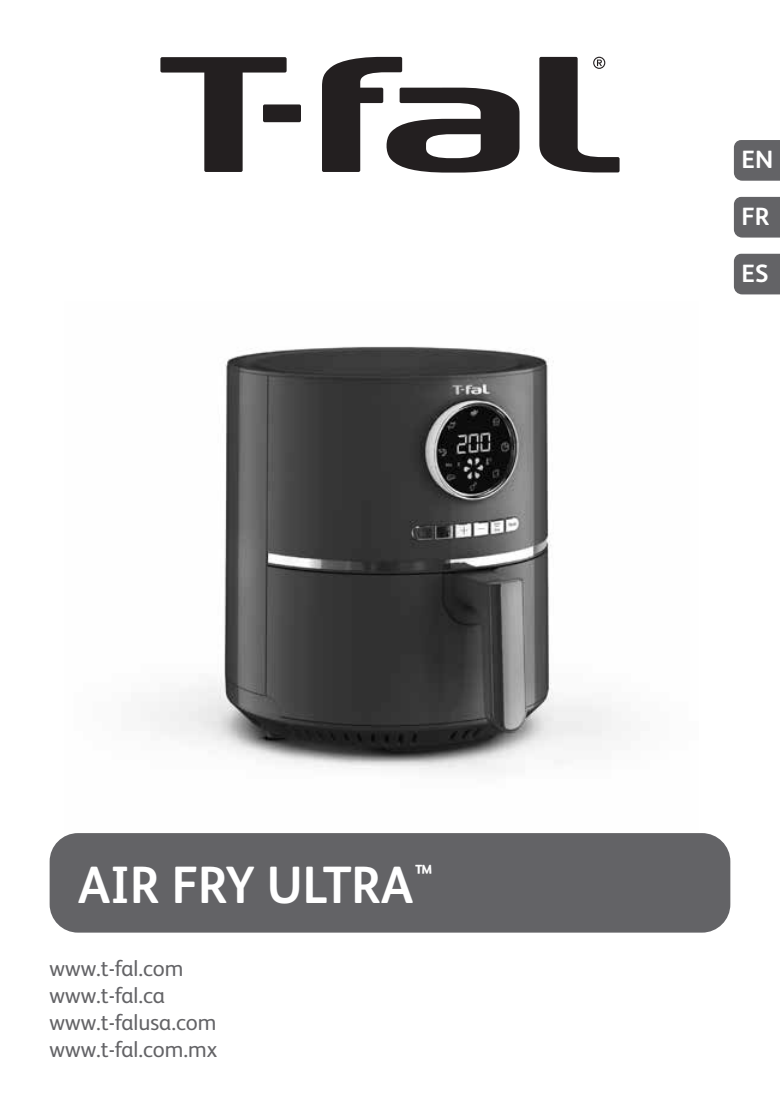
<style>
.page{position:relative;width:780px;height:1106px;background:#fff}
.page>*{position:absolute;margin:0;border:0;box-sizing:border-box;transform-origin:0 0}
.t1{font:700 52.5px "FS Albert";color:#fff;scale:.95 1}
.t2{font:700 25px "FS Albert";color:#fff}
.t3{font:22.5px/27px "FS Albert";color:#636366}
</style>
<div class="page">
<img style="left:64px;top:346px;width:548px;height:491px">
<div style="left:50px;top:833px;width:680px;height:99px;background:#636366;border-radius:28px"></div>
<svg style="left:160px;top:57px;width:126px;height:115px"></svg>
<div style="left:263px;top:104px;width:38px;height:18px;background:#231f20;border-radius:2px"></div>
<svg style="left:539px;top:57px;width:80px;height:115px"></svg>
<svg style="left:322px;top:57px;width:197px;height:115px"></svg>
<div style="left:733px;top:140px;width:47px;height:41px;background:#636366"></div>
<div style="left:733px;top:197px;width:47px;height:40px;background:#636366"></div>
<div style="left:733px;top:254px;width:47px;height:40px;background:#636366"></div>
<h1 class="t1" style="left:78px;top:849px;width:377px">AIR FRY ULTRA<sup>™</sup></h1>
<p class="t3" style="left:50px;top:953px;width:169px">www.t-fal.com www.t-fal.ca www.t-falusa.com www.t-fal.com.mx</p>
<p class="t2" style="left:741px;top:143px;width:33px">EN</p>
<p class="t2" style="left:741px;top:199px;width:30px">FR</p>
<p class="t2" style="left:741px;top:256px;width:28px">ES</p>
</div>
